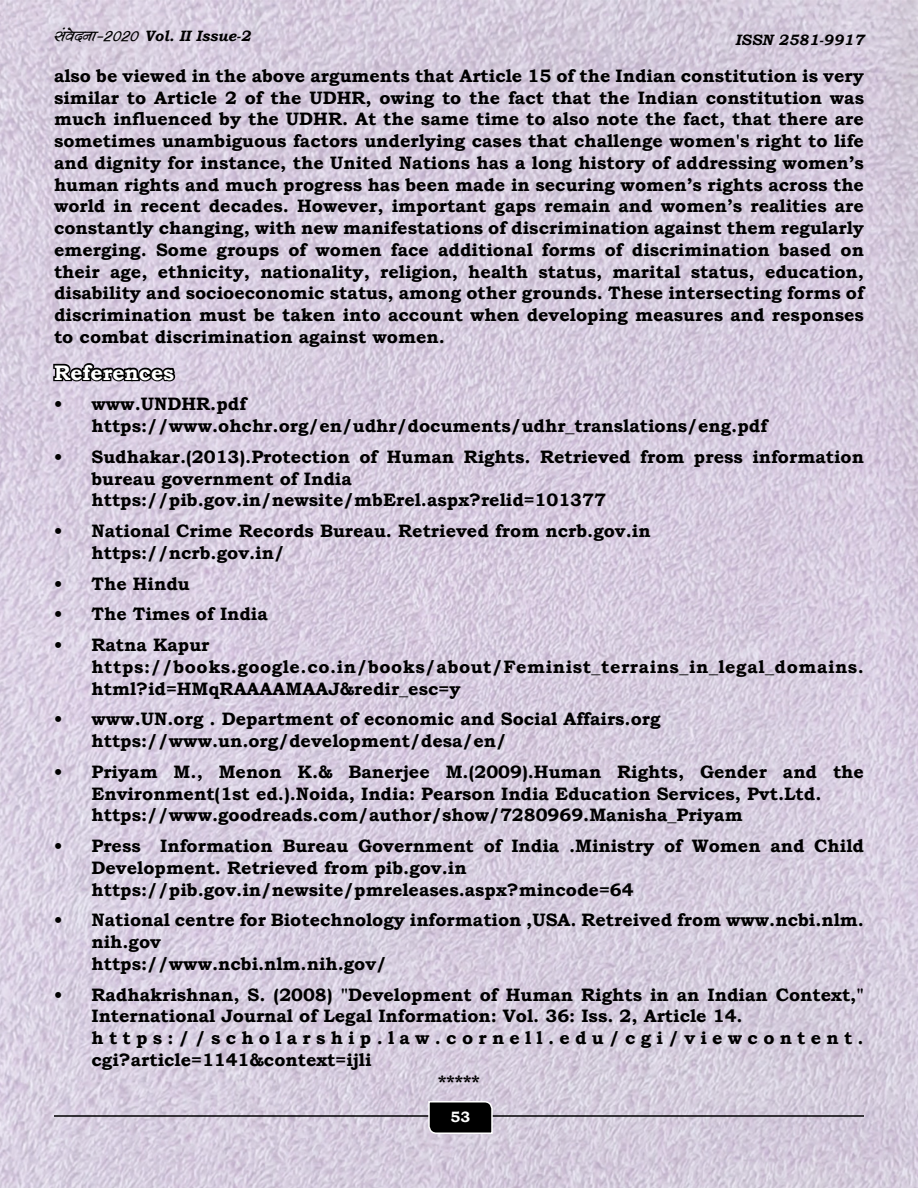
<style>
.page{position:relative;width:918px;height:1188px;background:#fff}
.page>*{position:absolute;margin:0;border:0;box-sizing:border-box;transform-origin:0 0}
.Eng__Text_Sub_Headin{font:700 21px "Bookman Old Style";color:#fff}
.Eng__Tab_Setting{font:700 18px/21.8px "Bookman Old Style";color:#000}
.English_Paragrah{font:700 18px/21.8px "Bookman Old Style";color:#000;text-align:justify}
.Eng__Tab_Setting-2{font:700 18px/21.8px "Bookman Old Style";letter-spacing:.03em;color:#000}
.Eng__Tab_Setting-3{font:700 18px/21.8px "Bookman Old Style";letter-spacing:.295em;color:#000}
.t1{font:italic 700 15px "Bookman Old Style";color:#000}
.Eng__Article_Heading{font:700 15px "Bookman Old Style";color:#fff}
.s1{font-family:"Kruti Dev 500";font-weight:900;font-size:18px}
</style>
<div class="page">
<img style="left:0;top:0;width:918px;height:1188px">
<svg style="left:52px;top:361px;width:126px;height:23px;background:#635e67"></svg>
<hr style="left:54px;top:1115px;width:810px;height:2px;background:#000">
<svg style="left:428px;top:1100px;width:66px;height:35px;background:#474648"></svg>
<div style="left:430px;top:1111px;width:60px;height:12px;background:#000"></div>
<p class="t1" style="left:54px;top:25px;width:198px"><span class="s1">laosnuk&amp;2020</span> Vol. II Issue-2</p>
<p class="t1" style="left:735px;top:29px;width:130px">ISSN 2581-9917</p>
<p class="English_Paragrah" style="left:54px;top:65px;width:812px">also be viewed in the above arguments that Article 15 of the Indian constitution is very similar to Article 2 of the UDHR, owing to the fact that the Indian constitution was much influenced by the UDHR. At the same time to also note the fact, that there are sometimes unambiguous factors underlying cases that challenge women's right to life and dignity for instance, the United Nations has a long history of addressing women’s human rights and much progress has been made in securing women’s rights across the world in recent decades. However, important gaps remain and women’s realities are constantly changing, with new manifestations of discrimination against them regularly emerging. Some groups of women face additional forms of discrimination based on their age, ethnicity, nationality, religion, health status, marital status, education, disability and socioeconomic status, among other grounds. These intersecting forms of discrimination must be taken into account when developing measures and responses to combat discrimination against women.</p>
<p class="Eng__Text_Sub_Headin" style="left:54px;top:357px;width:122px">References</p>
<p class="Eng__Tab_Setting" style="left:54px;top:393px;width:194px">• www.UNDHR.pdf</p>
<p class="Eng__Tab_Setting" style="left:91px;top:415px;width:677px">https://www.ohchr.org/en/udhr/documents/udhr_translations/eng.pdf</p>
<p class="Eng__Tab_Setting" style="left:92px;top:446px;width:774px;text-indent:-38px">• Sudhakar.(2013).Protection of Human Rights. Retrieved from press information bureau government of India</p>
<p class="Eng__Tab_Setting" style="left:91px;top:489px;width:516px">https://pib.gov.in/newsite/mbErel.aspx?relid=101377</p>
<p class="Eng__Tab_Setting" style="left:54px;top:520px;width:598px">• National Crime Records Bureau. Retrieved from ncrb.gov.in</p>
<p class="Eng__Tab_Setting" style="left:91px;top:542px;width:195px">https://ncrb.gov.in/</p>
<p class="Eng__Tab_Setting" style="left:54px;top:572px;width:137px">• The Hindu</p>
<p class="Eng__Tab_Setting" style="left:54px;top:603px;width:215px">• The Times of India</p>
<p class="Eng__Tab_Setting" style="left:54px;top:634px;width:157px">• Ratna Kapur</p>
<p class="Eng__Tab_Setting-2" style="left:91px;top:656px;width:774px">https://books.google.co.in/books/about/Feminist_terrains_in_legal_domains. html?id=HMqRAAAAMAAJ&amp;redir_esc=y</p>
<p class="Eng__Tab_Setting" style="left:54px;top:708px;width:608px">• www.UN.org . Department of economic and Social Affairs.org</p>
<p class="Eng__Tab_Setting" style="left:91px;top:730px;width:417px">https://www.un.org/development/desa/en/</p>
<p class="Eng__Tab_Setting" style="left:54px;top:761px;width:811px;text-align:center">• Priyam M., Menon K.&amp; Banerjee M.(2009).Human Rights, Gender and the<br>Environment(1st ed.).Noida, India: Pearson India Education Services, Pvt.Ltd.</p>
<p class="Eng__Tab_Setting" style="left:91px;top:804px;width:653px">https://www.goodreads.com/author/show/7280969.Manisha_Priyam</p>
<p class="Eng__Tab_Setting" style="left:92px;top:835px;width:774px;text-indent:-38px">• Press Information Bureau Government of India .Ministry of Women and Child<br>Development. Retrieved from pib.gov.in</p>
<p class="Eng__Tab_Setting" style="left:91px;top:878px;width:544px">https://pib.gov.in/newsite/pmreleases.aspx?mincode=64</p>
<p class="Eng__Tab_Setting" style="left:92px;top:909px;width:774px;text-indent:-38px">• National centre for Biotechnology information ,USA. Retreived from www.ncbi.nlm. nih.gov</p>
<p class="Eng__Tab_Setting" style="left:91px;top:953px;width:297px">https://www.ncbi.nlm.nih.gov/</p>
<p class="Eng__Tab_Setting" style="left:92px;top:983px;width:774px;text-indent:-38px">• Radhakrishnan, S. (2008) "Development of Human Rights in an Indian Context,"<br>International Journal of Legal Information: Vol. 36: Iss. 2, Article 14.</p>
<p class="Eng__Tab_Setting-3" style="left:91px;top:1027px;width:774px">https://scholarship.law.cornell.edu/cgi/viewcontent. cgi?article=1141&amp;context=ijli</p>
<p class="Eng__Tab_Setting" style="left:438px;top:1070px;width:43px">*****</p>
<p class="Eng__Article_Heading" style="left:451px;top:1106px;width:21px">53</p>
</div>
